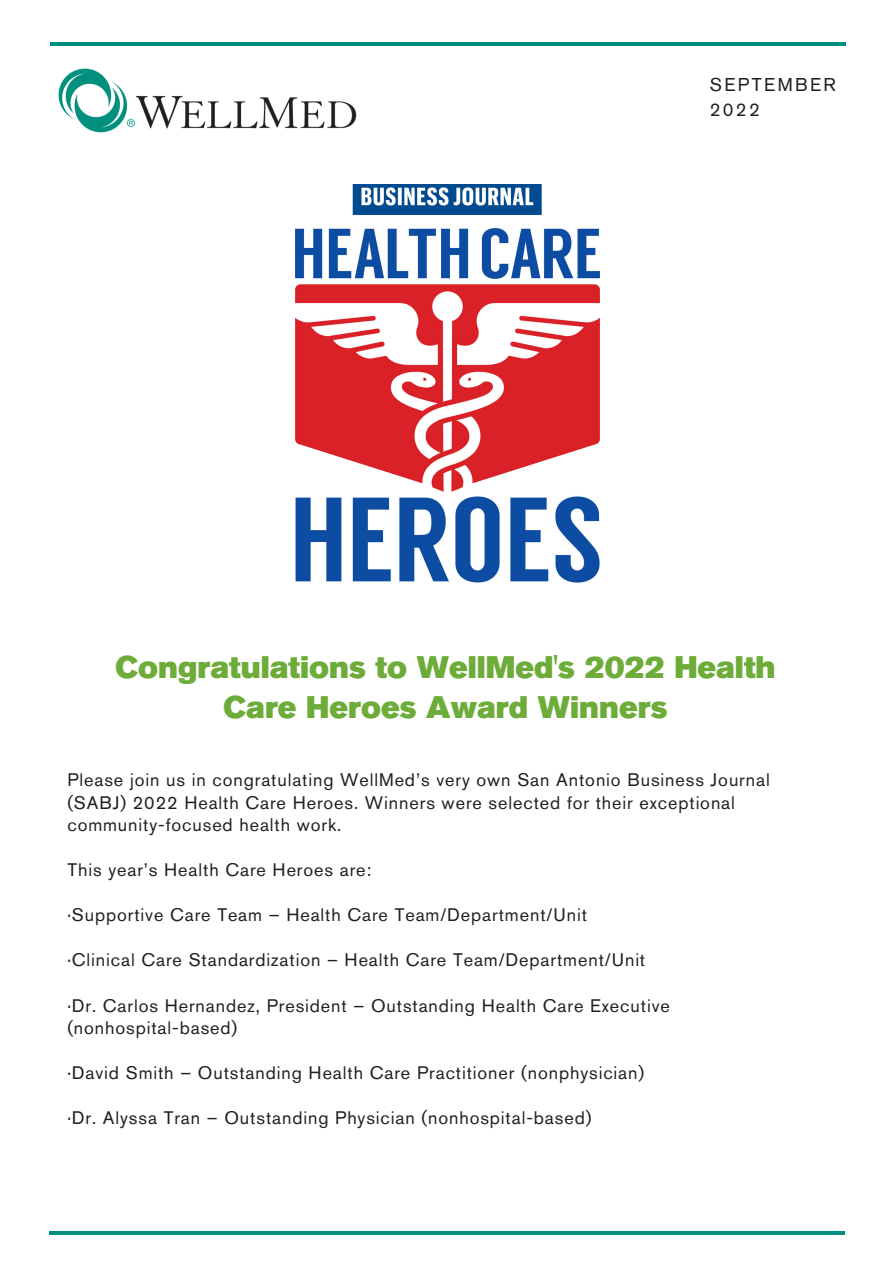
<style>
.page{position:relative;width:894px;height:1264px;background:#fff}
.page>*{position:absolute;margin:0;border:0;box-sizing:border-box;transform-origin:0 0}
.t1{font:30.9px/40.5px "Akzidenz Grotesk Pro Super";color:#6eac3a;text-align:center}
.t2{font:18.45px/24.8px "Akzidenz Grotesk Pro";letter-spacing:.13em;color:#231f20}
.t3{font:18px/22.5px "Akzidenz Grotesk Pro";letter-spacing:.05em;color:#231f20}
</style>
<div class="page">
<img style="left:58px;top:68px;width:299px;height:65px">
<img style="left:295px;top:185px;width:304px;height:398px">
<hr style="left:50px;top:42px;width:795px;height:4px;background:#008f7c">
<hr style="left:49px;top:1231px;width:795px;height:3px;background:#008f7c">
<p class="t2" style="left:709px;top:72px;width:128px">SEPTEMBER<br>2022</p>
<h1 class="t1" style="left:115px;top:650px;width:662px">Congratulations to WellMed's 2022 Health<br>Care Heroes Award Winners</h1>
<p class="t3" style="left:67px;top:768px;width:703px">Please join us in congratulating WellMed’s very own San Antonio Business Journal (SABJ) 2022 Health Care Heroes. Winners were selected for their exceptional community-focused health work.</p>
<p class="t3" style="left:67px;top:858px;width:305px">This year’s Health Care Heroes are:</p>
<p class="t3" style="left:67px;top:903px;width:521px">·Supportive Care Team – Health Care Team/Department/Unit</p>
<p class="t3" style="left:67px;top:948px;width:579px">·Clinical Care Standardization – Health Care Team/Department/Unit</p>
<p class="t3" style="left:67px;top:993px;width:603px">·Dr. Carlos Hernandez, President – Outstanding Health Care Executive (nonhospital-based)</p>
<p class="t3" style="left:67px;top:1061px;width:578px">·David Smith – Outstanding Health Care Practitioner (nonphysician)</p>
<p class="t3" style="left:67px;top:1106px;width:525px">·Dr. Alyssa Tran – Outstanding Physician (nonhospital-based)</p>
</div>
